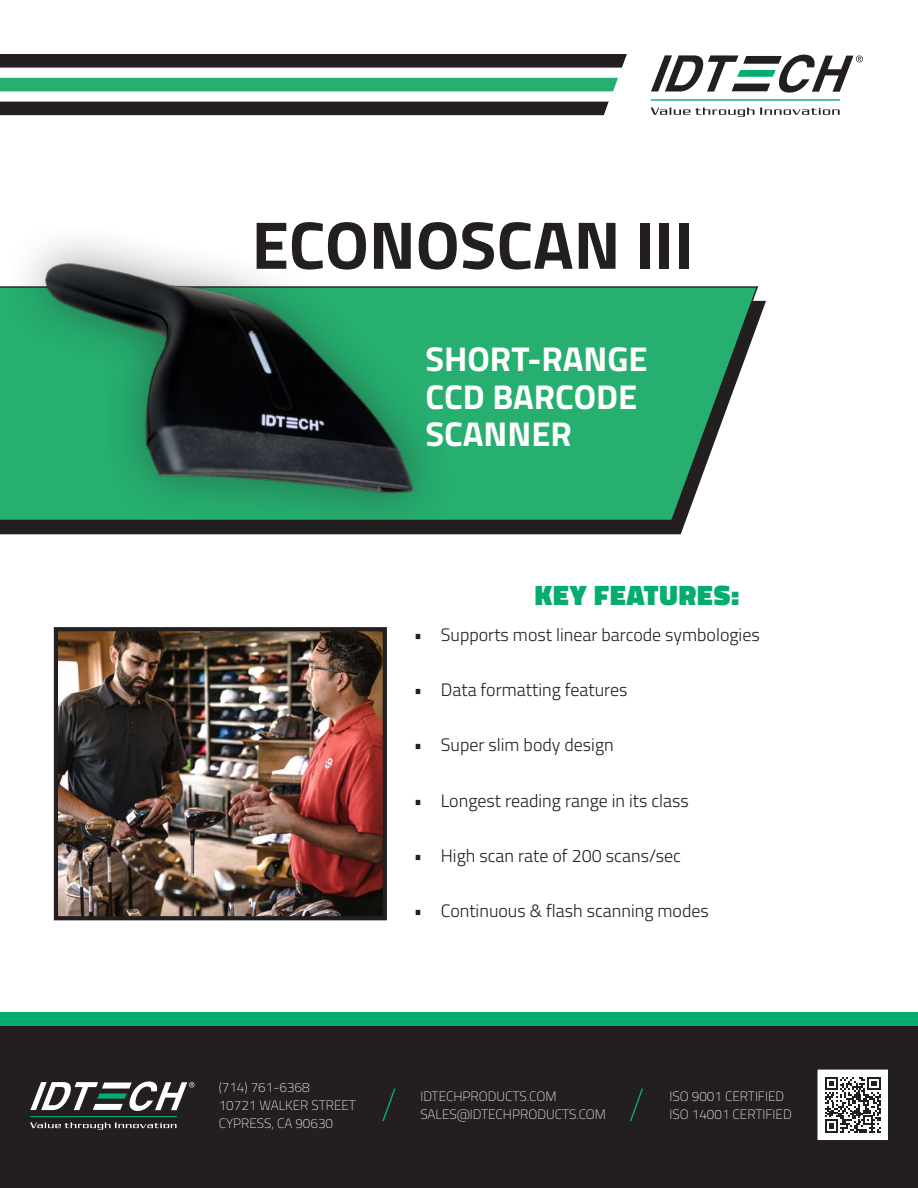
<style>
.page{position:relative;width:918px;height:1188px;background:#fff}
.page>*{position:absolute;margin:0;border:0;box-sizing:border-box;transform-origin:0 0}
.t1{font:700 67.5px "Titillium";color:#231f20}
.t2{font:700 34.5px/37.5px "Titillium";color:#fff}
.t3{font:900 28.5px "Titillium";letter-spacing:.03em;color:#03ad6d}
.t4{font:300 18px "Titillium";color:#231f20}
.t5{font:100 13.5px "Titillium";color:#fff}
</style>
<div class="page">
<svg style="left:459px;top:301px;width:307px;height:233px;fill:#231f20"></svg>
<svg style="left:459px;top:286px;width:300px;height:236px"></svg>
<svg style="left:651px;top:108px;width:189px;height:9px"></svg>
<hr style="left:651px;top:100px;width:189px;height:1px;background:#03ad6d">
<svg style="left:651px;top:55px;width:212px;height:38px"></svg>
<div style="left:0;top:1013px;width:918px;height:175px;background:#03ad6d"></div>
<div style="left:0;top:1026px;width:918px;height:162px;background:#231f20"></div>
<svg style="left:0;top:54px;width:627px;height:14px"></svg>
<div style="left:0;top:78px;width:618px;height:13px;background:#26af6f"></div>
<div style="left:0;top:102px;width:609px;height:13px;background:#231f20"></div>
<div style="left:817px;top:1069px;width:71px;height:72px;background:#fff"></div>
<svg style="left:825px;top:1077px;width:56px;height:56px"></svg>
<div style="left:817px;top:1069px;width:72px;height:72px;border:1px solid #231f20"></div>
<svg style="left:30px;top:1123px;width:147px;height:7px"></svg>
<hr style="left:30px;top:1116px;width:147px;height:1px;background:#03ad6d">
<svg style="left:30px;top:1081px;width:164px;height:30px"></svg>
<svg style="left:382px;top:1088px;width:14px;height:33px"></svg>
<svg style="left:630px;top:1088px;width:13px;height:33px"></svg>
<img style="left:59px;top:632px;width:323px;height:283px">
<div style="left:54px;top:627px;width:333px;height:293px;border:4px solid #231f20"></div>
<img style="left:0;top:240px;width:459px;height:295px">
<p class="t1" style="left:252px;top:194px;width:443px">ECONOSCAN III</p>
<p class="t2" style="left:425px;top:339px;width:224px">SHORT-RANGE<br>CCD BARCODE</p>
<p class="t2" style="left:425px;top:414px;width:148px">SCANNER</p>
<p class="t3" style="left:535px;top:574px;width:206px">KEY FEATURES:</p>
<p class="t4" style="left:414px;top:621px;width:348px">• Supports most linear barcode symbologies</p>
<p class="t4" style="left:414px;top:677px;width:215px">• Data formatting features</p>
<p class="t4" style="left:414px;top:732px;width:202px">• Super slim body design</p>
<p class="t4" style="left:414px;top:787px;width:277px">• Longest reading range in its class</p>
<p class="t4" style="left:414px;top:842px;width:269px">• High scan rate of 200 scans/sec</p>
<p class="t4" style="left:414px;top:898px;width:297px">• Continuous &amp; flash scanning modes</p>
<p class="t5" style="left:219px;top:1078px;width:93px">(714) 761-6368</p>
<p class="t5" style="left:219px;top:1096px;width:139px">10721 WALKER STREET</p>
<p class="t5" style="left:219px;top:1114px;width:116px">CYPRESS, CA 90630</p>
<p class="t5" style="left:420px;top:1087px;width:138px">IDTECHPRODUCTS.COM</p>
<p class="t5" style="left:420px;top:1105px;width:187px">SALES@IDTECHPRODUCTS.COM</p>
<p class="t5" style="left:670px;top:1087px;width:116px">ISO 9001 CERTIFIED</p>
<p class="t5" style="left:670px;top:1105px;width:124px">ISO 14001 CERTIFIED</p>
</div>
